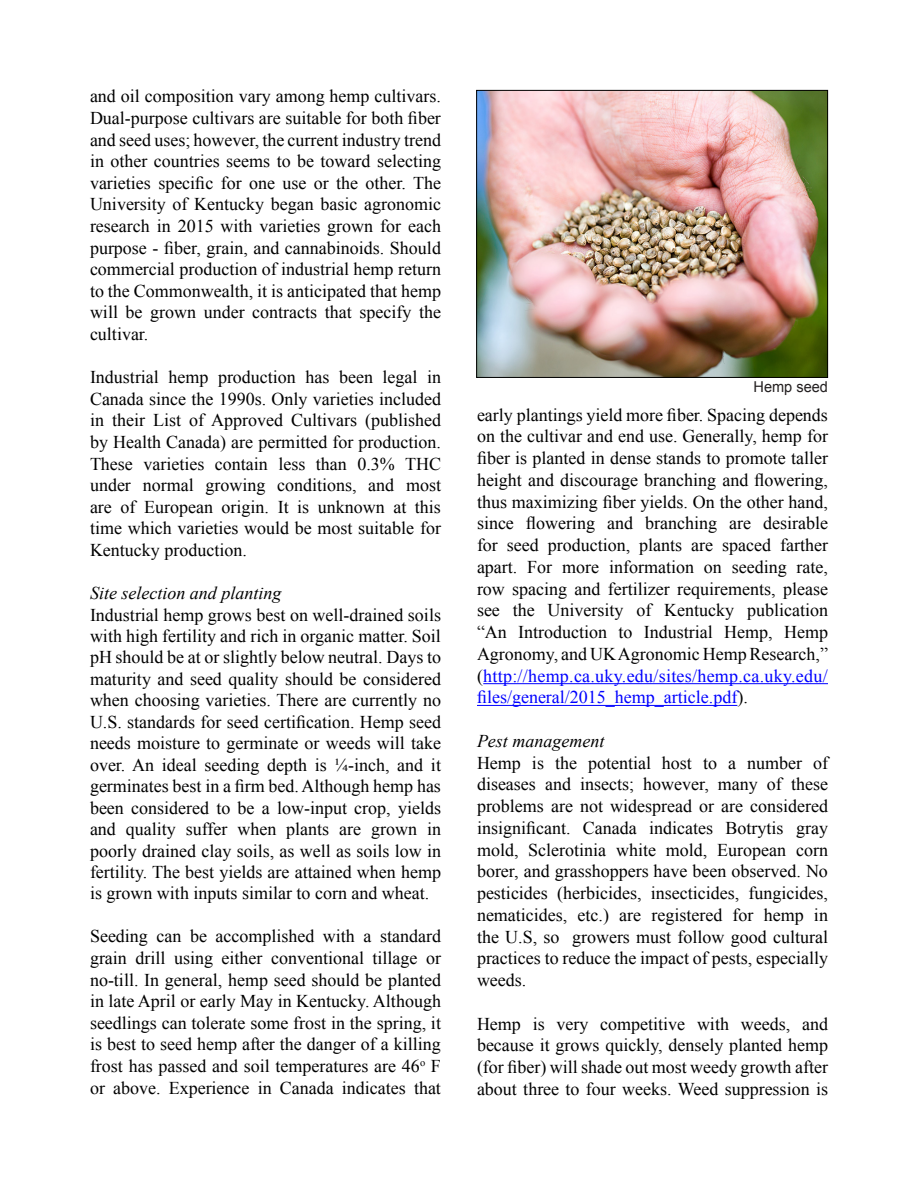
<style>
.page{position:relative;width:918px;height:1188px;background:#fff}
.page>*{position:absolute;margin:0;border:0;box-sizing:border-box;transform-origin:0 0}
.t1{font:18px/21.6px "Times New Roman";color:#000;text-align:justify}
.t2{font:italic 18px "Times New Roman";color:#000}
.t3{font:15px "Arial";color:#231f20}
.s1{color:#00f}
</style>
<div class="page">
<hr style="left:483px;top:683px;width:345px;height:1px;background:#00f">
<hr style="left:477px;top:705px;width:260px;height:1px;background:#00f">
<img style="left:478px;top:92px;width:348px;height:284px">
<div style="left:476px;top:90px;width:352px;height:288px;border:1px solid #000"></div>
<p class="t1" style="left:90px;top:85px;width:353px">and oil composition vary among hemp cultivars.<br>Dual-purpose cultivars are suitable for both fiber and seed uses; however, the current industry trend in other countries seems to be toward selecting varieties specific for one use or the other. The University of Kentucky began basic agronomic research in 2015 with varieties grown for each purpose - fiber, grain, and cannabinoids. Should commercial production of industrial hemp return to the Commonwealth, it is anticipated that hemp will be grown under contracts that specify the cultivar.</p>
<p class="t1" style="left:90px;top:366px;width:353px">Industrial hemp production has been legal in Canada since the 1990s. Only varieties included in their List of Approved Cultivars (published by Health Canada) are permitted for production.<br>These varieties contain less than 0.3% THC under normal growing conditions, and most are of European origin. It is unknown at this time which varieties would be most suitable for Kentucky production.</p>
<p class="t2" style="left:90px;top:581px;width:193px">Site selection and planting</p>
<p class="t1" style="left:90px;top:604px;width:353px">Industrial hemp grows best on well-drained soils with high fertility and rich in organic matter. Soil pH should be at or slightly below neutral. Days to maturity and seed quality should be considered when choosing varieties. There are currently no U.S. standards for seed certification. Hemp seed needs moisture to germinate or weeds will take over. An ideal seeding depth is ¼-inch, and it germinates best in a firm bed. Although hemp has been considered to be a low-input crop, yields and quality suffer when plants are grown in poorly drained clay soils, as well as soils low in fertility. The best yields are attained when hemp is grown with inputs similar to corn and wheat.</p>
<p class="t1" style="left:90px;top:925px;width:353px">Seeding can be accomplished with a standard grain drill using either conventional tillage or no-till. In general, hemp seed should be planted in late April or early May in Kentucky. Although seedlings can tolerate some frost in the spring, it is best to seed hemp after the danger of a killing frost has passed and soil temperatures are 46<sup>o</sup> F or above. Experience in Canada indicates that</p>
<p class="t3" style="left:754px;top:377px;width:76px">Hemp seed</p>
<p class="t1" style="left:477px;top:404px;width:353px">early plantings yield more fiber. Spacing depends on the cultivar and end use. Generally, hemp for fiber is planted in dense stands to promote taller height and discourage branching and flowering, thus maximizing fiber yields. On the other hand, since flowering and branching are desirable for seed production, plants are spaced farther apart. For more information on seeding rate, row spacing and fertilizer requirements, please see the University of Kentucky publication “An Introduction to Industrial Hemp, Hemp Agronomy, and UK Agronomic Hemp Research,” (<span class="s1">http://hemp.ca.uky.edu/sites/hemp.ca.uky.edu/ files/general/2015_hemp_article.pdf</span>).</p>
<p class="t2" style="left:477px;top:729px;width:129px">Pest management</p>
<p class="t1" style="left:477px;top:752px;width:353px">Hemp is the potential host to a number of diseases and insects; however, many of these problems are not widespread or are considered insignificant. Canada indicates Botrytis gray mold, Sclerotinia white mold, European corn borer, and grasshoppers have been observed. No pesticides (herbicides, insecticides, fungicides, nematicides, etc.) are registered for hemp in the U.S, so growers must follow good cultural practices to reduce the impact of pests, especially weeds.</p>
<p class="t1" style="left:477px;top:1013px;width:353px">Hemp is very competitive with weeds, and because it grows quickly, densely planted hemp (for fiber) will shade out most weedy growth after about three to four weeks. Weed suppression is</p>
</div>
